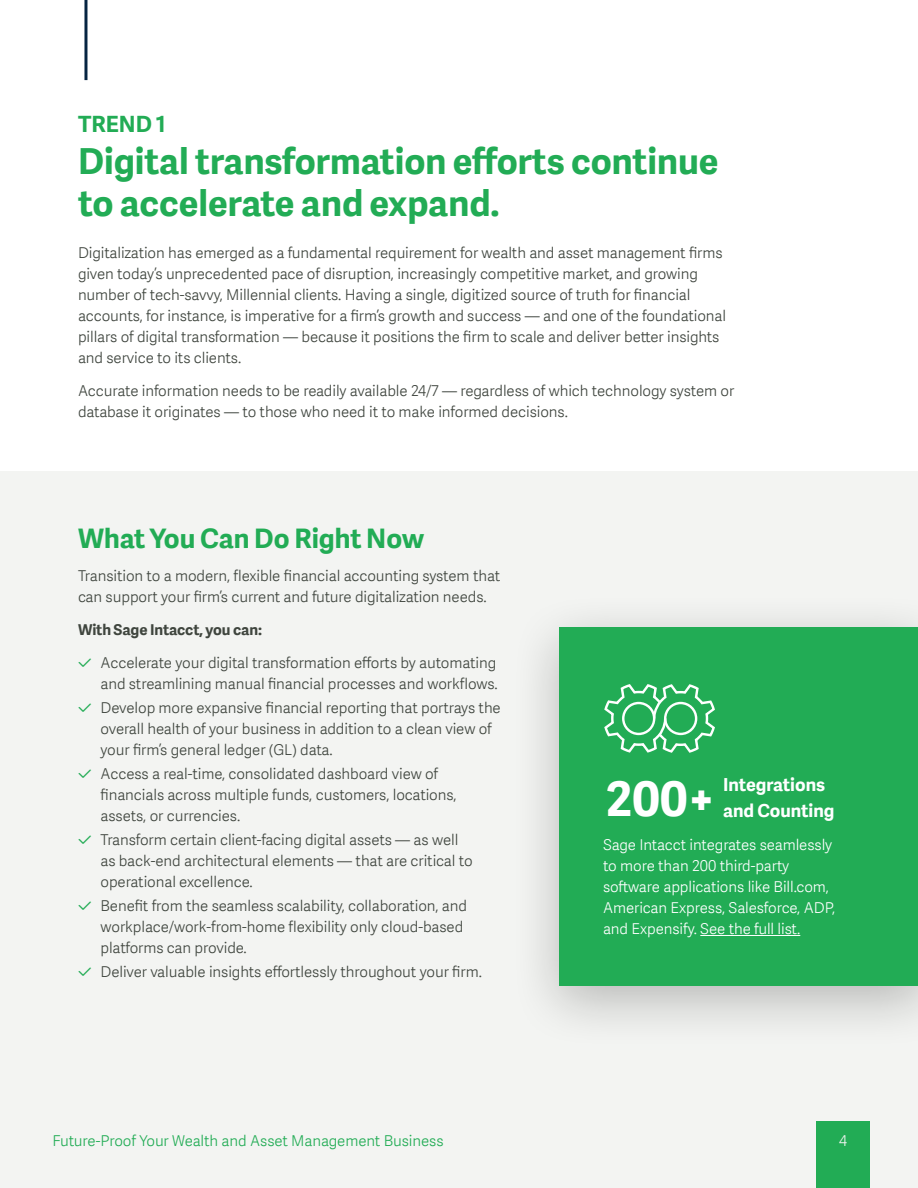
<style>
.page{position:relative;width:918px;height:1188px;background:#fff}
.page>*{position:absolute;margin:0;border:0;box-sizing:border-box;transform-origin:0 0}
.t1{font:700 48px "Adelle Sans SAGE";color:#fff}
.t2{font:700 36px/42px "Adelle Sans SAGE";color:#22ac55}
.t3{font:700 27px "Adelle Sans SAGE";color:#22ac55}
.t4{font:700 22.5px "Adelle Sans SAGE";color:#22ac55}
.t5{font:700 18px/25.5px "Adelle Sans SAGE";color:#fff}
.t6{font:15px/21px "Adelle Sans SAGE Lt";letter-spacing:-.005em;color:#3f453e}
.t7{font:15px/21px "Adelle Sans SAGE Lt";letter-spacing:-.005em;color:#fff}
.t8{font:15px "Adelle Sans SAGE Lt";letter-spacing:-.005em;color:#22ac55}
.t9{font:700 15px "Adelle Sans SAGE";letter-spacing:-.005em;color:#3f453e}
.t10{font:15px "Adelle Sans SAGE Lt";color:#f3f4f2}
.s1{color:#22ac55}
</style>
<div class="page">
<div style="left:0;top:471px;width:918px;height:717px;background:#f3f4f2"></div>
<hr style="left:84px;top:0;width:3px;height:80px;background:#062542">
<div style="left:509px;top:591px;width:409px;height:460px;background:#040503;opacity:.25"></div>
<div style="left:560px;top:627px;width:358px;height:359px;background:#22ac55"></div>
<hr style="left:700px;top:935px;width:100px;height:1px;background:#fff">
<svg style="left:604px;top:684px;width:111px;height:69px"></svg>
<div style="left:816px;top:1121px;width:54px;height:67px;background:#22ac55"></div>
<h3 class="t4" style="left:78px;top:108px;width:89px">TREND 1</h3>
<h2 class="t2" style="left:78px;top:139px;width:642px">Digital transformation efforts continue to accelerate and expand.</h2>
<p class="t6" style="left:78px;top:242px;width:650px">Digitalization has emerged as a fundamental requirement for wealth and asset management firms given today’s unprecedented pace of disruption, increasingly competitive market, and growing number of tech-savvy, Millennial clients. Having a single, digitized source of truth for financial accounts, for instance, is imperative for a firm’s growth and success — and one of the foundational pillars of digital transformation — because it positions the firm to scale and deliver better insights and service to its clients.</p>
<p class="t6" style="left:78px;top:380px;width:658px">Accurate information needs to be readily available 24/7 — regardless of which technology system or database it originates — to those who need it to make informed decisions.</p>
<h3 class="t3" style="left:78px;top:519px;width:348px">What You Can Do Right Now</h3>
<p class="t6" style="left:78px;top:565px;width:424px">Transition to a modern, flexible financial accounting system that can support your firm’s current and future digitalization needs.</p>
<p class="t9" style="left:78px;top:619px;width:186px">With Sage Intacct, you can:</p>
<p class="t6" style="left:78px;top:652px;width:421px;text-align:right"><span class="s1">✓</span> Accelerate your digital transformation efforts by automating and streamlining manual financial processes and workflows.</p>
<p class="t6" style="left:100px;top:697px;width:402px;text-indent:-22px"><span class="s1">✓</span> Develop more expansive financial reporting that portrays the overall health of your business in addition to a clean view of your firm’s general ledger (GL) data.</p>
<p class="t6" style="left:100px;top:763px;width:358px;text-indent:-22px"><span class="s1">✓</span> Access a real-time, consolidated dashboard view of financials across multiple funds, customers, locations, assets, or currencies.</p>
<p class="t6" style="left:100px;top:829px;width:374px;text-indent:-22px"><span class="s1">✓</span> Transform certain client-facing digital assets — as well as back-end architectural elements — that are critical to operational excellence.</p>
<p class="t6" style="left:100px;top:895px;width:368px;text-indent:-22px"><span class="s1">✓</span> Benefit from the seamless scalability, collaboration, and workplace/work-from-home flexibility only cloud-based platforms can provide.</p>
<p class="t6" style="left:78px;top:961px;width:405px"><span class="s1">✓</span> Deliver valuable insights effortlessly throughout your firm.</p>
<p class="t5" style="left:723px;top:771px;width:113px">Integrations and Counting</p>
<p class="t7" style="left:603px;top:833px;width:234px">Sage Intacct integrates seamlessly to more than 200 third-party software applications like Bill.com, American Express, Salesforce, ADP, and Expensify. See the full list.</p>
<h1 class="t1" style="left:606px;top:764px;width:110px">200+</h1>
<p class="t8" style="left:52px;top:1130px;width:393px">Future-Proof Your Wealth and Asset Management Business</p>
<p class="t10" style="left:839px;top:1130px;width:10px">4</p>
</div>
